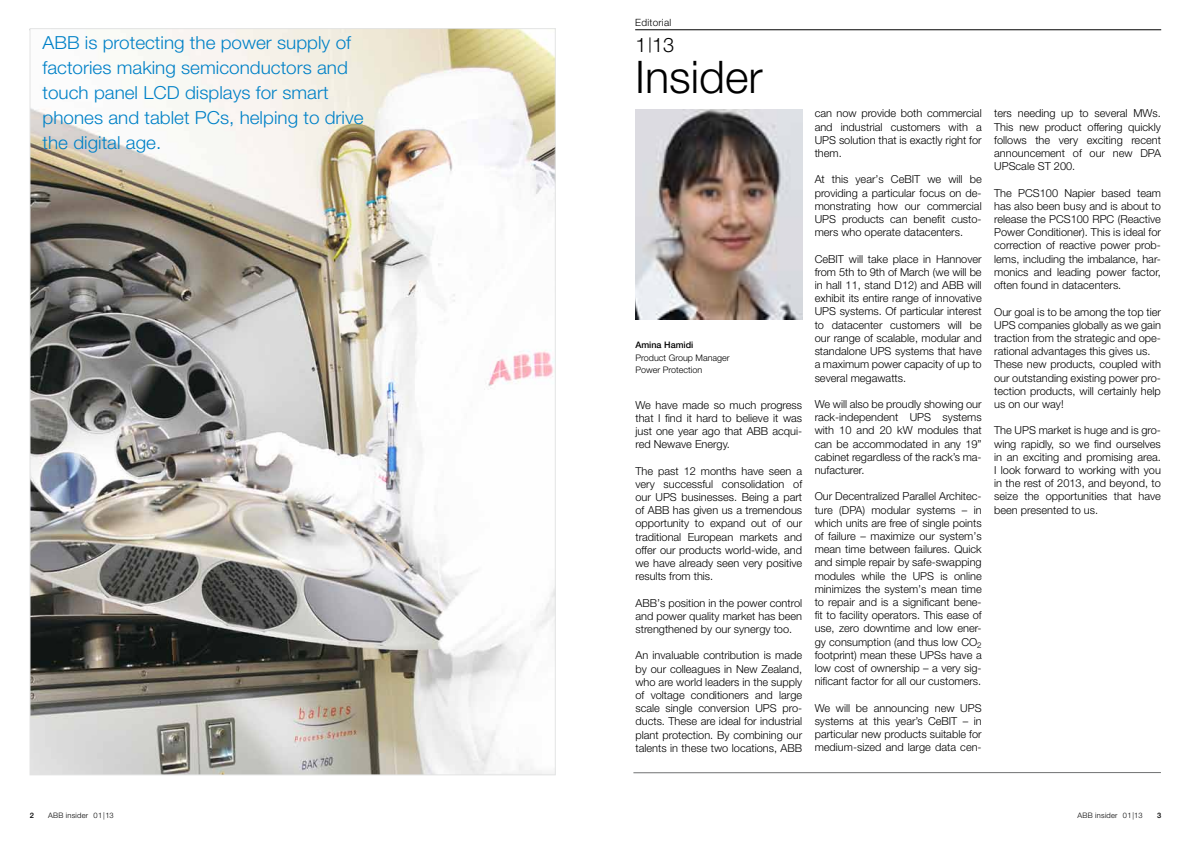
<style>
.page{position:relative;width:1191px;height:842px;background:#fff}
.page>*{position:absolute;margin:0;border:0;box-sizing:border-box;transform-origin:0 0}
.t1{font:300 45px "Helvetica Neue LT Std";color:#000}
.t2{font:300 20px "Helvetica Neue LT Std";color:#000}
.t3{font:300 18px/24.9px "Helvetica Neue LT Std";color:#0081c7;scale:1.05 1}
.t4{font:300 11px/13.2px "Helvetica Neue LT Std";color:#000;text-align:justify}
.t5{font:300 10px "Helvetica Neue LT Std";letter-spacing:.025em;color:#000}
.t6{font:300 9px/12.5px "Helvetica Neue LT Std";color:#000}
.t7{font:500 9px "Helvetica Neue LT Std";color:#000}
.t8{font:300 7.5px "Helvetica Neue LT Std";letter-spacing:.03em;color:#000}
.t9{font:500 7.5px "Helvetica Neue LT Std";color:#000}
</style>
<div class="page">
<hr style="left:635px;top:30px;width:526px;height:1px;background:#000">
<hr style="left:633px;top:772px;width:528px;height:1px;background:#707172">
<svg style="left:649px;top:37px;width:1px;height:16px"></svg>
<img style="left:31px;top:30px;width:523px;height:743px">
<img style="left:635px;top:110px;width:167px;height:209px">
<h3 class="t3" style="left:43px;top:30px;width:307px">ABB is protecting the power supply of factories making semiconductors and touch panel LCD displays for smart phones and tablet PCs, helping to drive the digital age.</h3>
<p class="t5" style="left:635px;top:16px;width:38px">Editorial</p>
<h2 class="t2" style="left:635px;top:33px;width:40px">1 13</h2>
<h1 class="t1" style="left:635px;top:49px;width:129px">Insider</h1>
<p class="t7" style="left:635px;top:340px;width:59px">Amina Hamidi</p>
<p class="t6" style="left:635px;top:351px;width:96px">Product Group Manager<br>Power Protection</p>
<p class="t4" style="left:635px;top:398px;width:168px">We have made so much progress that I find it hard to believe it was just one year ago that ABB acqui&shy;red Newave Energy.</p>
<p class="t4" style="left:635px;top:464px;width:168px">The past 12 months have seen a very successful consolidation of our UPS businesses. Being a part of ABB has given us a tremendous opportunity to expand out of our traditional European markets and offer our products world-wide, and we have already seen very positive results from this.</p>
<p class="t4" style="left:635px;top:596px;width:168px">ABB’s position in the power control and power quality market has been strengthened by our synergy too.</p>
<p class="t4" style="left:635px;top:649px;width:168px">An invaluable contribution is made by our colleagues in New Zealand, who are world leaders in the supply of voltage conditioners and large scale single conversion UPS pro&shy;ducts. These are ideal for industrial plant protection. By combining our talents in these two locations, ABB</p>
<p class="t4" style="left:814px;top:107px;width:168px">can now provide both commercial and industrial customers with a UPS solution that is exactly right for them.</p>
<p class="t4" style="left:814px;top:173px;width:168px">At this year’s CeBIT we will be providing a particular focus on de&shy;monstrating how our commercial UPS products can benefit custo&shy;mers who operate datacenters.</p>
<p class="t4" style="left:814px;top:252px;width:168px">CeBIT will take place in Hannover from 5th to 9th of March (we will be in hall 11, stand D12) and ABB will exhibit its entire range of innovative UPS systems. Of particular interest to datacenter customers will be our range of scalable, modular and standalone UPS systems that have a maximum power capacity of up to several megawatts.</p>
<p class="t4" style="left:814px;top:397px;width:168px">We will also be proudly showing our rack-independent UPS systems with 10 and 20 kW modules that can be accommodated in any 19” cabinet regardless of the rack’s ma&shy;nufacturer.</p>
<p class="t4" style="left:814px;top:490px;width:168px">Our Decentralized Parallel Architec&shy;ture (DPA) modular systems – in which units are free of single points of failure – maximize our system’s mean time between failures. Quick and simple repair by safe-swapping modules while the UPS is online minimizes the system’s mean time to repair and is a significant bene&shy;fit to facility operators. This ease of use, zero downtime and low ener&shy;gy consumption (and thus low CO<sub>2 </sub>footprint) mean these UPSs have a low cost of ownership – a very sig&shy;nificant factor for all our customers.</p>
<p class="t4" style="left:814px;top:701px;width:168px">We will be announcing new UPS systems at this year’s CeBIT – in particular new products suitable for medium-sized and large data cen-</p>
<p class="t4" style="left:994px;top:107px;width:168px">ters needing up to several MWs.<br>This new product offering quickly follows the very exciting recent announcement of our new DPA UPScale ST 200.</p>
<p class="t4" style="left:994px;top:186px;width:168px">The PCS100 Napier based team has also been busy and is about to release the PCS100 RPC (Reactive Power Conditioner). This is ideal for correction of reactive power prob&shy;lems, including the imbalance, har&shy;monics and leading power factor, often found in datacenters.</p>
<p class="t4" style="left:994px;top:305px;width:168px;text-align:left">Our goal is to be among the top tier<br>UPS companies globally as we gain traction from the strategic and ope&shy;rational advantages this gives us.<br>These new products, coupled with our outstanding existing power pro&shy;tection products, will certainly help us on our way!</p>
<p class="t4" style="left:994px;top:424px;width:168px">The UPS market is huge and is gro&shy;wing rapidly, so we find ourselves in an exciting and promising area.<br>I look forward to working with you in the rest of 2013, and beyond, to seize the opportunities that have been presented to us.</p>
<p class="t9" style="left:30px;top:811px;width:6px">2</p>
<p class="t8" style="left:48px;top:811px;width:67px">ABB insider 01|13</p>
<p class="t8" style="left:1077px;top:811px;width:67px">ABB insider 01|13</p>
<p class="t9" style="left:1157px;top:811px;width:6px">3</p>
</div>
